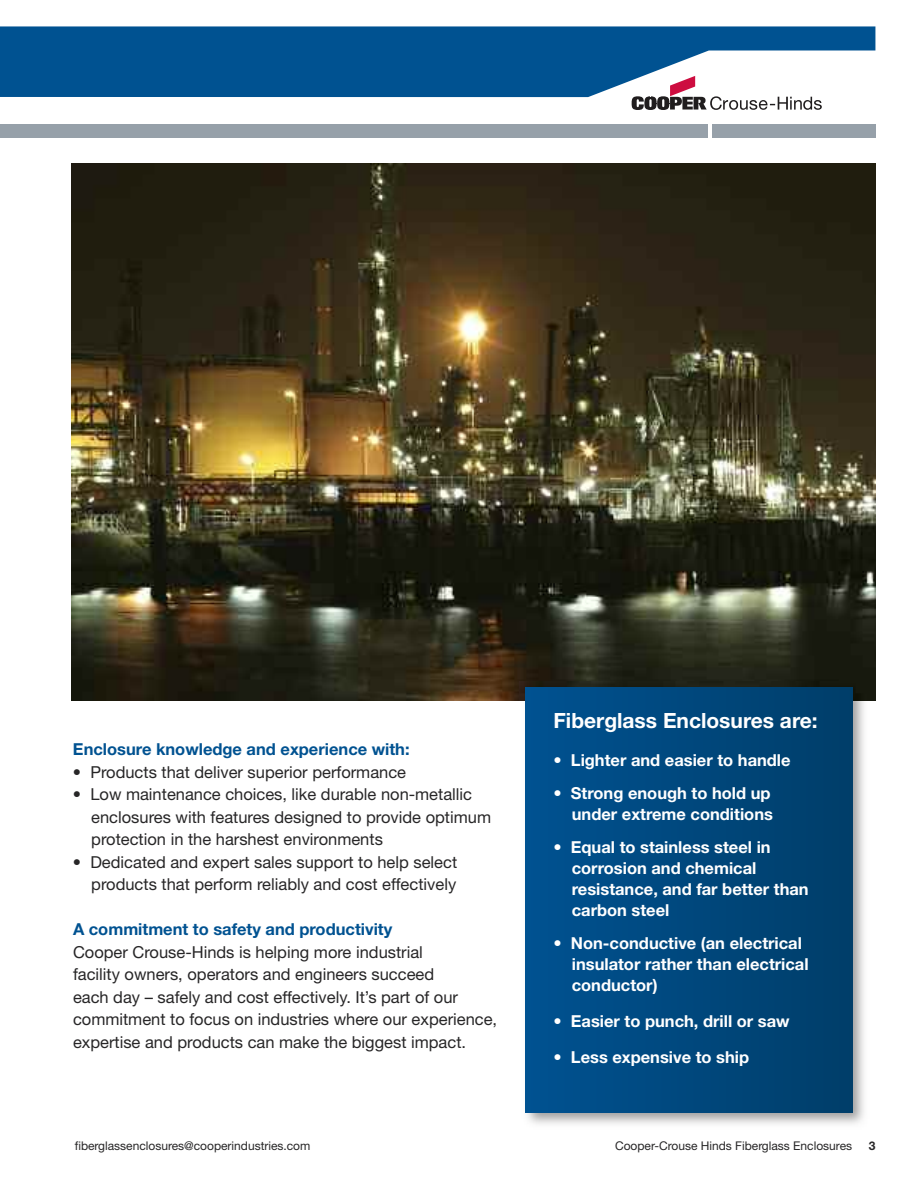
<style>
.page{position:relative;width:918px;height:1188px;background:#fff}
.page>*{position:absolute;margin:0;border:0;box-sizing:border-box;transform-origin:0 0}
.t1{font:700 21px "Helvetica Neue";color:#fff}
.t2{font:16.5px/22.5px "Helvetica Neue";color:#272627}
.t3{font:700 16.5px/21px "Helvetica Neue";color:#fff}
.t4{font:700 16.5px "Helvetica Neue";color:#005291}
.t5{font:12px "Helvetica Neue";color:#272627}
.t6{font:700 12px "Helvetica Neue";color:#272627}
</style>
<div class="page">
<div style="left:712px;top:124px;width:163px;height:14px;background:#96a0a9"></div>
<svg style="left:632px;top:97px;width:190px;height:13px"></svg>
<svg style="left:0;top:26px;width:875px;height:71px;fill:#005291"></svg>
<div style="left:0;top:124px;width:708px;height:14px;background:#96a0a9"></div>
<img style="left:71px;top:164px;width:804px;height:536px">
<img style="left:519px;top:681px;width:353px;height:443px">
<div style="left:526px;top:688px;width:326px;height:424px;background:linear-gradient(to right,#005291,#003e69)"></div>
<p class="t4" style="left:73px;top:743px;width:338px">Enclosure knowledge and experience with:</p>
<p class="t2" style="left:73px;top:762px;width:335px">• Products that deliver superior performance</p>
<p class="t2" style="left:91px;top:785px;width:401px;text-indent:-18px">• Low maintenance choices, like durable non-metallic enclosures with features designed to provide optimum protection in the harshest environments</p>
<p class="t2" style="left:73px;top:852px;width:386px;text-align:right">• Dedicated and expert sales support to help select products that perform reliably and cost effectively</p>
<p class="t4" style="left:73px;top:923px;width:321px">A commitment to safety and productivity</p>
<p class="t2" style="left:73px;top:942px;width:426px">Cooper Crouse-Hinds is helping more industrial<br>facility owners, operators and engineers succeed<br>each day – safely and cost effectively. It’s part of our commitment to focus on industries where our experience, expertise and products can make the biggest impact.</p>
<p class="t1" style="left:554px;top:713px;width:266px">Fiberglass Enclosures are:</p>
<p class="t3" style="left:554px;top:751px;width:239px">• Lighter and easier to handle</p>
<p class="t3" style="left:554px;top:784px;width:221px;text-align:right">• Strong enough to hold up under extreme conditions</p>
<p class="t3" style="left:572px;top:838px;width:238px;text-indent:-18px">• Equal to stainless steel in corrosion and chemical resistance, and far better than carbon steel</p>
<p class="t3" style="left:572px;top:934px;width:238px;text-indent:-18px">• Non-conductive (an electrical insulator rather than electrical conductor)</p>
<p class="t3" style="left:554px;top:1012px;width:238px">• Easier to punch, drill or saw</p>
<p class="t3" style="left:554px;top:1048px;width:197px">• Less expensive to ship</p>
<p class="t5" style="left:75px;top:1141px;width:237px">fiberglassenclosures@cooperindustries.com</p>
<p class="t5" style="left:615px;top:1141px;width:239px">Cooper-Crouse Hinds Fiberglass Enclosures</p>
<p class="t6" style="left:869px;top:1141px;width:8px">3</p>
</div>
